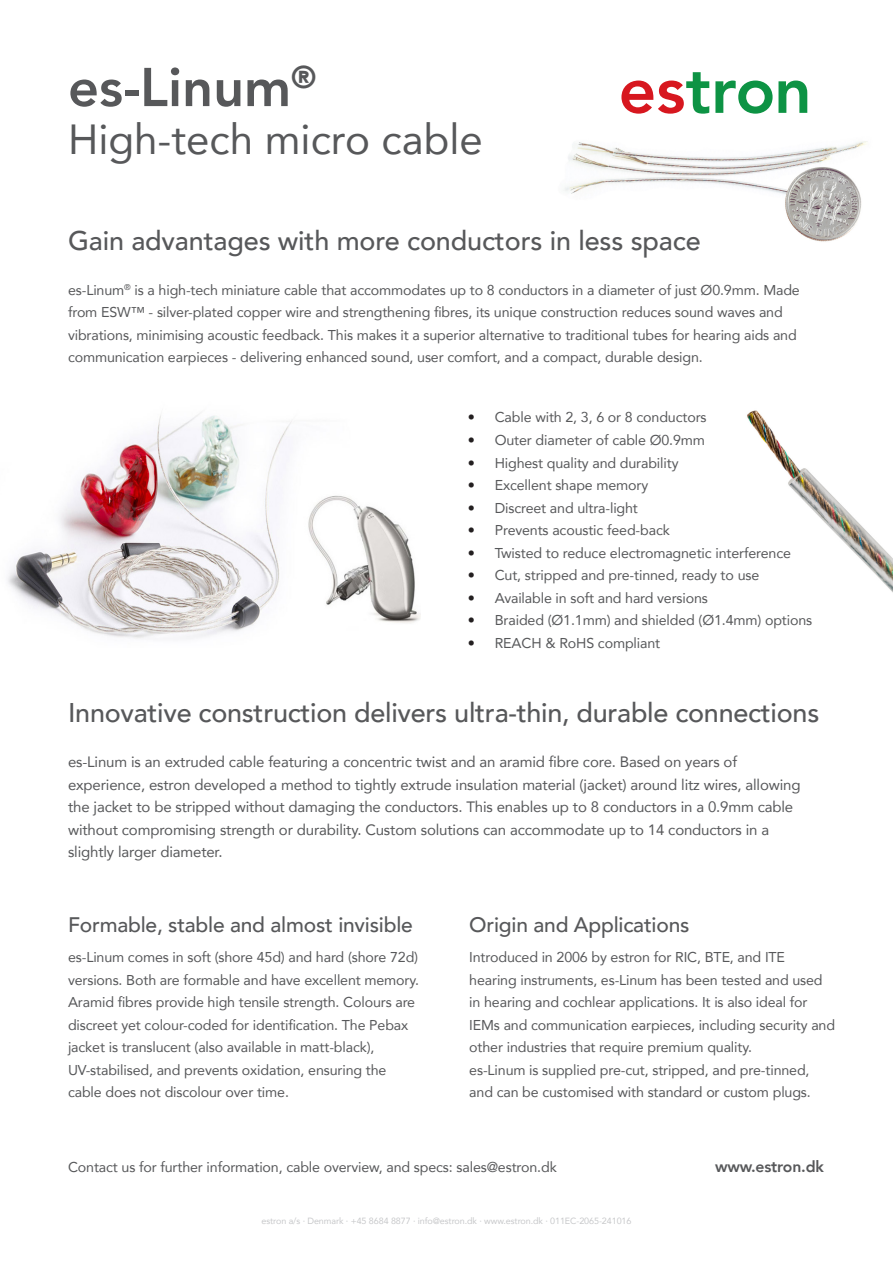
<style>
.page{position:relative;width:893px;height:1263px;background:#fff}
.page>*{position:absolute;margin:0;border:0;box-sizing:border-box;transform-origin:0 0}
.t1{font:800 54px "Avenir";color:#57585a}
.t2{font:42px "Avenir";color:#57585a}
.Tab_55___110_mm{font:500 27px "Avenir";letter-spacing:-.01em;color:#57585a}
.Tab_55___110_mm-2{font:500 21px "Avenir";letter-spacing:-.01em;color:#57585a}
.Tab_55___110_mm-3{font:800 15.75px "Avenir";letter-spacing:-.01em;color:#57585a}
.Tab_55___110_mm-4{font:15px/22.5px "Avenir";letter-spacing:-.01em;color:#57585a}
.Tab_55___110_mm-5{font:14.25px/22.5px "Avenir";letter-spacing:-.01em;color:#57585a}
.Tab_55___110_mm-6{font:9px "Avenir";letter-spacing:-.01em;color:#c7c8ca}
.s1{color:#231f20}
</style>
<div class="page">
<img style="left:564px;top:141px;width:304px;height:101px">
<img style="left:747px;top:410px;width:146px;height:183px">
<svg style="left:621px;top:72px;width:88px;height:42px"></svg>
<svg style="left:715px;top:81px;width:92px;height:33px"></svg>
<img style="left:8px;top:413px;width:284px;height:226px">
<img style="left:308px;top:495px;width:113px;height:128px">
<p class="t1" style="left:68px;top:45px;width:250px">es-Linum<sup>®</sup></p>
<p class="t2" style="left:68px;top:106px;width:416px">High-tech micro cable</p>
<p class="Tab_55___110_mm" style="left:68px;top:217px;width:634px">Gain advantages with more conductors in less space</p>
<p class="Tab_55___110_mm-5" style="left:68px;top:278px;width:733px">es-Linum<sup>®</sup> is a high-tech miniature cable that accommodates up to 8 conductors in a diameter of just Ø0.9mm. Made from ESW™ - silver-plated copper wire and strengthening fibres, its unique construction reduces sound waves and vibrations, minimising acoustic feedback. This makes it a superior alternative to traditional tubes for hearing aids and communication earpieces - delivering enhanced sound, user comfort, and a compact, durable design.</p>
<p class="Tab_55___110_mm-5" style="left:468px;top:406px;width:240px"><span class="s1">•</span> Cable with 2, 3, 6 or 8 conductors</p>
<p class="Tab_55___110_mm-5" style="left:468px;top:428px;width:239px"><span class="s1">•</span> Outer diameter of cable Ø0.9mm</p>
<p class="Tab_55___110_mm-5" style="left:468px;top:451px;width:212px"><span class="s1">•</span> Highest quality and durability</p>
<p class="Tab_55___110_mm-5" style="left:468px;top:473px;width:182px"><span class="s1">•</span> Excellent shape memory</p>
<p class="Tab_55___110_mm-5" style="left:468px;top:496px;width:172px"><span class="s1">•</span> Discreet and ultra-light</p>
<p class="Tab_55___110_mm-5" style="left:468px;top:518px;width:204px"><span class="s1">•</span> Prevents acoustic feed-back</p>
<p class="Tab_55___110_mm-5" style="left:468px;top:541px;width:325px"><span class="s1">•</span> Twisted to reduce electromagnetic interference</p>
<p class="Tab_55___110_mm-5" style="left:468px;top:563px;width:293px"><span class="s1">•</span> Cut, stripped and pre-tinned, ready to use</p>
<p class="Tab_55___110_mm-5" style="left:468px;top:586px;width:242px"><span class="s1">•</span> Available in soft and hard versions</p>
<p class="Tab_55___110_mm-5" style="left:468px;top:608px;width:346px"><span class="s1">•</span> Braided (Ø1.1mm) and shielded (Ø1.4mm) options</p>
<p class="Tab_55___110_mm-5" style="left:468px;top:631px;width:194px"><span class="s1">•</span> REACH &amp; RoHS compliant</p>
<p class="Tab_55___110_mm" style="left:68px;top:689px;width:753px">Innovative construction delivers ultra-thin, durable connections</p>
<p class="Tab_55___110_mm-4" style="left:68px;top:750px;width:734px">es-Linum is an extruded cable featuring a concentric twist and an aramid fibre core. Based on years of experience, estron developed a method to tightly extrude insulation material (jacket) around litz wires, allowing the jacket to be stripped without damaging the conductors. This enables up to 8 conductors in a 0.9mm cable without compromising strength or durability. Custom solutions can accommodate up to 14 conductors in a slightly larger diameter.</p>
<p class="Tab_55___110_mm-2" style="left:68px;top:907px;width:346px">Formable, stable and almost invisible</p>
<p class="Tab_55___110_mm-5" style="left:68px;top:945px;width:353px">es-Linum comes in soft (shore 45d) and hard (shore 72d) versions. Both are formable and have excellent memory.<br>Aramid fibres provide high tensile strength. Colours are discreet yet colour-coded for identification. The Pebax jacket is translucent (also available in matt-black), UV-stabilised, and prevents oxidation, ensuring the cable does not discolour over time.</p>
<p class="Tab_55___110_mm-2" style="left:469px;top:907px;width:222px">Origin and Applications</p>
<p class="Tab_55___110_mm-5" style="left:469px;top:945px;width:367px">Introduced in 2006 by estron for RIC, BTE, and ITE hearing instruments, es-Linum has been tested and used in hearing and cochlear applications. It is also ideal for IEMs and communication earpieces, including security and other industries that require premium quality.<br>es-Linum is supplied pre-cut, stripped, and pre-tinned, and can be customised with standard or custom plugs.</p>
<p class="Tab_55___110_mm-5" style="left:68px;top:1155px;width:490px">Contact us for further information, cable overview, and specs: sales@estron.dk</p>
<p class="Tab_55___110_mm-3" style="left:715px;top:1154px;width:110px">www.estron.dk</p>
<p class="Tab_55___110_mm-6" style="left:261px;top:1213px;width:372px">estron a/s · Denmark · +45 8684 8877 · info@estron.dk · www.estron.dk · 011EC-2065-241016</p>
</div>
